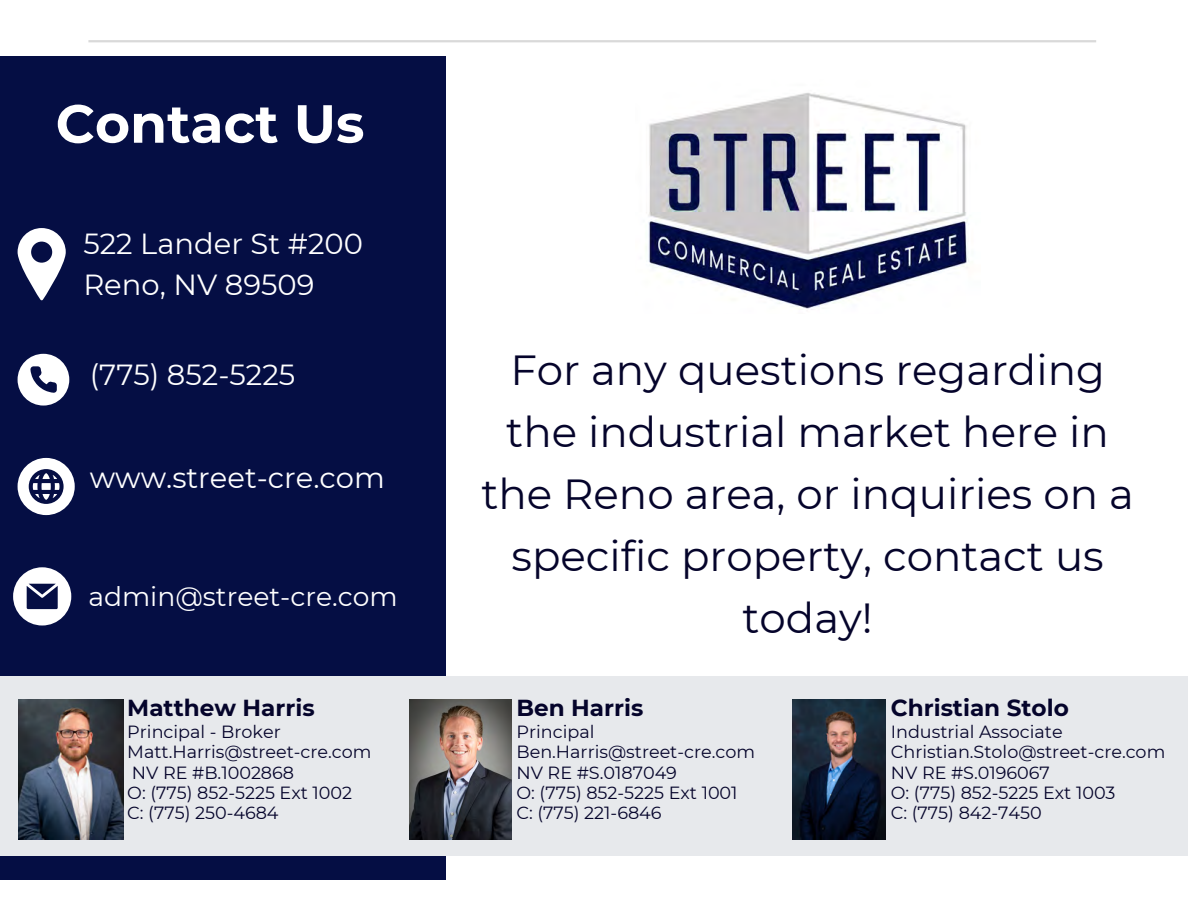
<style>
.page{position:relative;width:1188px;height:918px;background:#fff}
.page>*{position:absolute;margin:0;border:0;box-sizing:border-box;transform-origin:0 0}
.t1{font:700 53.55px "Montserrat";color:#fff}
.t2{font:42px/61.8px "Montserrat";color:#05042b;text-align:center}
.t3{font:28.95px "Montserrat";color:#fff}
.t4{font:26.55px "Montserrat";color:#fff}
.t5{font:700 23.1px "Montserrat";color:#05042b}
.t6{font:17.55px "Montserrat";color:#05042b}
</style>
<div class="page">
<div style="left:0;top:57px;width:445px;height:823px;background:#050e44"></div>
<div style="left:0;top:677px;width:1188px;height:179px;background:#e7e9ec"></div>
<img style="left:19px;top:700px;width:104px;height:139px">
<img style="left:409px;top:700px;width:103px;height:139px">
<img style="left:793px;top:700px;width:93px;height:139px">
<svg style="left:18px;top:228px;width:48px;height:72px"></svg>
<div style="left:31px;top:242px;width:21px;height:21px;background:#050e44;border-radius:50%"></div>
<svg style="left:18px;top:354px;width:51px;height:52px"></svg>
<svg style="left:18px;top:458px;width:57px;height:57px"></svg>
<svg style="left:13px;top:567px;width:58px;height:59px"></svg>
<hr style="left:88px;top:40px;width:1008px;height:2px;background:#d9d9d9">
<img style="left:646px;top:93px;width:323px;height:217px">
<p class="t1" style="left:56px;top:91px;width:310px">Contact Us</p>
<p class="t3" style="left:83px;top:226px;width:281px">522 Lander St #200</p>
<p class="t3" style="left:83px;top:267px;width:233px">Reno, NV 89509</p>
<p class="t3" style="left:90px;top:357px;width:207px">(775) 852-5225</p>
<p class="t3" style="left:90px;top:460px;width:297px">www.street-cre.com</p>
<p class="t4" style="left:88px;top:581px;width:311px">admin@street-cre.com</p>
<p class="t5" style="left:127px;top:693px;width:189px">Matthew Harris</p>
<p class="t6" style="left:127px;top:721px;width:155px">Principal - Broker</p>
<p class="t6" style="left:127px;top:741px;width:246px">Matt.Harris@street-cre.com</p>
<p class="t6" style="left:132px;top:762px;width:164px">NV RE #B.1002868</p>
<p class="t6" style="left:127px;top:782px;width:226px">O: (775) 852-5225 Ext 1002</p>
<p class="t6" style="left:127px;top:802px;width:153px">C: (775) 250-4684</p>
<p class="t2" style="left:481px;top:339px;width:654px">For any questions regarding the industrial market here in the Reno area, or inquiries on a specific property, contact us today!</p>
<p class="t5" style="left:516px;top:693px;width:128px">Ben Harris</p>
<p class="t6" style="left:516px;top:721px;width:79px">Principal</p>
<p class="t6" style="left:516px;top:741px;width:240px">Ben.Harris@street-cre.com</p>
<p class="t6" style="left:516px;top:762px;width:162px">NV RE #S.0187049</p>
<p class="t6" style="left:516px;top:782px;width:223px">O: (775) 852-5225 Ext 1001</p>
<p class="t6" style="left:516px;top:802px;width:147px">C: (775) 221-6846</p>
<p class="t5" style="left:891px;top:693px;width:180px">Christian Stolo</p>
<p class="t6" style="left:891px;top:721px;width:173px">Industrial Associate</p>
<p class="t6" style="left:891px;top:741px;width:276px">Christian.Stolo@street-cre.com</p>
<p class="t6" style="left:891px;top:762px;width:161px">NV RE #S.0196067</p>
<p class="t6" style="left:891px;top:782px;width:226px">O: (775) 852-5225 Ext 1003</p>
<p class="t6" style="left:891px;top:802px;width:152px">C: (775) 842-7450</p>
</div>
